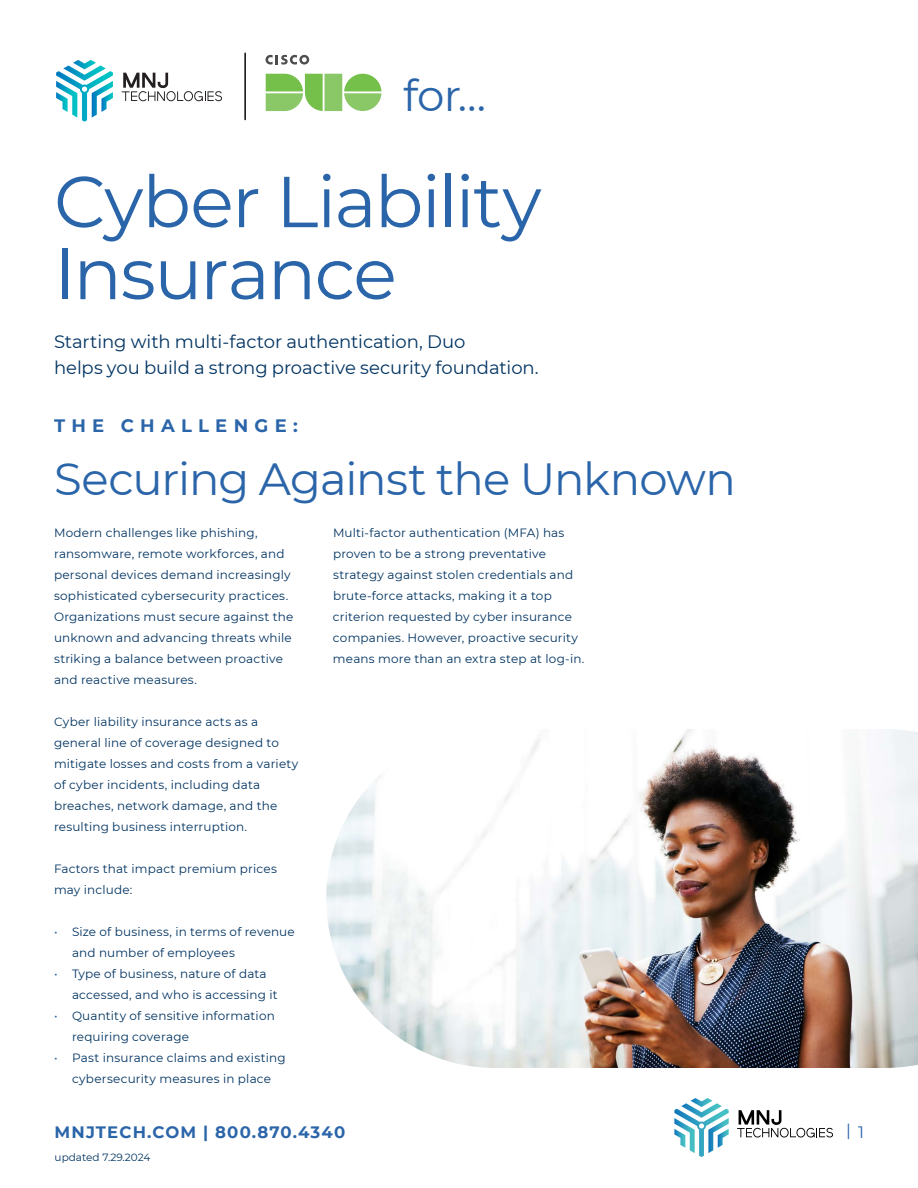
<style>
.page{position:relative;width:918px;height:1188px;background:#fff}
.page>*{position:absolute;margin:0;border:0;box-sizing:border-box;transform-origin:0 0}
.t1{font:72px/72px "Montserrat";letter-spacing:-.025em;color:#2b65a9}
.t2{font:45px "Montserrat";letter-spacing:-.02em;color:#2b65a9}
.t3{font:43.65px "Montserrat";color:#2b65a9}
.t4{font:18px/25.5px "Montserrat";letter-spacing:-.005em;color:#003361}
.t5{font:700 18px "Montserrat";letter-spacing:.35em;color:#2b65a9}
.t6{font:700 16.5px "Montserrat";letter-spacing:.07em;color:#2b65a9}
.t7{font:16.5px "Montserrat";color:#2b65a9}
.t8{font:12px/21px "Montserrat";letter-spacing:.015em;color:#003361}
.t9{font:10.5px "Montserrat";color:#003361}
.s1{color:#2b65a9}
</style>
<div class="page">
<img style="left:326px;top:729px;width:592px;height:339px">
<svg style="left:56px;top:60px;width:57px;height:62px"></svg>
<svg style="left:122px;top:73px;width:100px;height:28px"></svg>
<svg style="left:266px;top:74px;width:115px;height:37px"></svg>
<svg style="left:266px;top:55px;width:43px;height:10px"></svg>
<hr style="left:244px;top:53px;width:2px;height:67px;background:#000">
<svg style="left:674px;top:1098px;width:55px;height:59px"></svg>
<svg style="left:737px;top:1110px;width:96px;height:28px"></svg>
<h3 class="t3" style="left:403px;top:66px;width:85px">for…</h3>
<h1 class="t1" style="left:54px;top:163px;width:489px">Cyber Liability<br>Insurance</h1>
<h3 class="t4" style="left:54px;top:328px;width:486px">Starting with multi‑factor authentication, Duo<br>helps you build a strong proactive security foundation.</h3>
<h3 class="t5" style="left:54px;top:413px;width:246px">THE CHALLENGE:</h3>
<h2 class="t2" style="left:54px;top:448px;width:684px">Securing Against the Unknown</h2>
<p class="t8" style="left:54px;top:522px;width:241px">Modern challenges like phishing, ransomware, remote workforces, and personal devices demand increasingly sophisticated cybersecurity practices.<br>Organizations must secure against the unknown and advancing threats while striking a balance between proactive and reactive measures.</p>
<p class="t8" style="left:54px;top:711px;width:246px">Cyber liability insurance acts as a general line of coverage designed to mitigate losses and costs from a variety of cyber incidents, including data breaches, network damage, and the resulting business interruption.</p>
<p class="t8" style="left:54px;top:858px;width:224px">Factors that impact premium prices may include:</p>
<p class="t8" style="left:72px;top:921px;width:224px;text-indent:-18px"><span class="s1">•</span> Size of business, in terms of revenue and number of employees</p>
<p class="t8" style="left:72px;top:963px;width:207px;text-indent:-18px"><span class="s1">•</span> Type of business, nature of data accessed, and who is accessing it</p>
<p class="t8" style="left:72px;top:1005px;width:204px;text-indent:-18px"><span class="s1">•</span> Quantity of sensitive information requiring coverage</p>
<p class="t8" style="left:54px;top:1047px;width:233px;text-align:center"><span class="s1">•</span> Past insurance claims and existing cybersecurity measures in place</p>
<p class="t8" style="left:333px;top:522px;width:253px">Multi-factor authentication (MFA) has proven to be a strong preventative strategy against stolen credentials and brute-force attacks, making it a top criterion requested by cyber insurance companies. However, proactive security means more than an extra step at log-in.</p>
<h3 class="t6" style="left:55px;top:1120px;width:292px">MNJTECH.COM | 800.870.4340</h3>
<h3 class="t7" style="left:846px;top:1120px;width:19px">| 1</h3>
<p class="t9" style="left:55px;top:1150px;width:97px">updated 7.29.2024</p>
</div>
